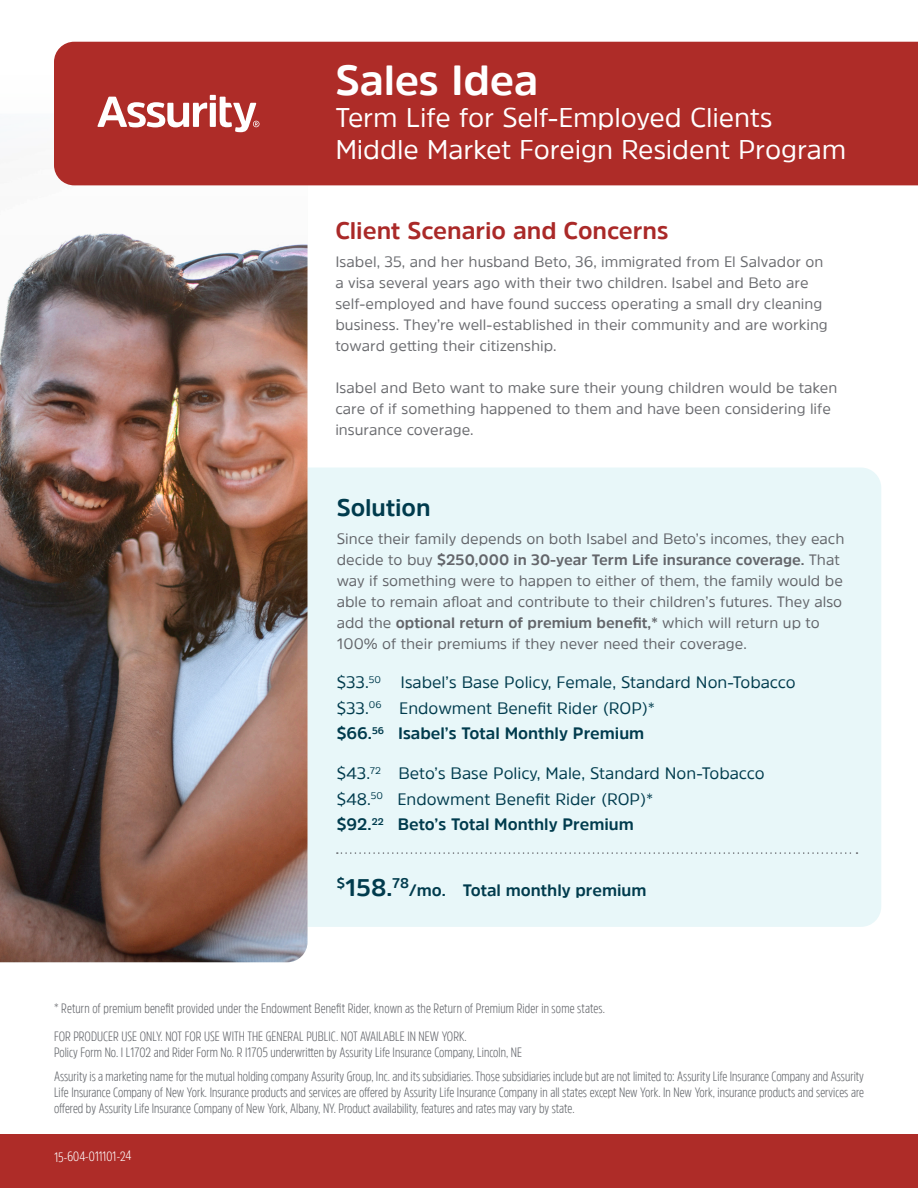
<style>
.page{position:relative;width:918px;height:1188px;background:#fff}
.page>*{position:absolute;margin:0;border:0;box-sizing:border-box;transform-origin:0 0}
.H2_-_28pt_Bold_30_pt_leading__red{font:700 42px "Amsi Pro";letter-spacing:-.005em;color:#fff}
.H2_-_28pt_Bold_30_pt_leading__red-2{font:27px "Amsi Pro";letter-spacing:-.005em;color:#fff}
.H5_16pt_18pt_leading__red{font:700 24px "Amsi Pro";color:#aa2928}
.H5_16pt_18pt_leading__dk_blue{font:700 24px "Amsi Pro";color:#003b4d}
.t1{font:16.5px "Amsi Pro";color:#003b4d}
.t2{font:700 16.5px "Amsi Pro";color:#003b4d}
.t3{font:15px/21px "Amsi Pro";color:#6b6c70}
.H5_16pt_18pt_leading__dk_blue-2{font:15px/21px "Amsi Pro";color:#63656a}
.t4{font:300 13.5px/16.2px "Amsi Pro Cond";color:#62656a;text-align:justify}
.Disclaimer_9pt_condensed_12pt_leading_ju{font:300 13.5px "Amsi Pro Cond";letter-spacing:.005em;color:#63656a}
.t5{font:300 13.5px "Amsi Pro Cond";color:#fff}
.s1{font-weight:700}
</style>
<div class="page">
<div style="left:0;top:1135px;width:918px;height:53px;background:#ae2c28"></div>
<div style="left:271px;top:468px;width:610px;height:459px;background:#e8f7f9;border-radius:20px"></div>
<img style="left:0;top:297px;width:308px;height:665px">
<svg style="left:9px;top:41px;width:299px;height:256px"></svg>
<div style="left:54px;top:42px;width:864px;height:143px;background:#ae2c28"></div>
<svg style="left:98px;top:95px;width:162px;height:37px"></svg>
<svg style="left:337px;top:852px;width:520px;height:2px"></svg>
<p class="H2_-_28pt_Bold_30_pt_leading__red" style="left:335px;top:51px;width:204px">Sales Idea</p>
<p class="H2_-_28pt_Bold_30_pt_leading__red-2" style="left:335px;top:99px;width:439px">Term Life for Self-Employed Clients</p>
<p class="H2_-_28pt_Bold_30_pt_leading__red-2" style="left:335px;top:131px;width:513px">Middle Market Foreign Resident Program</p>
<p class="H5_16pt_18pt_leading__red" style="left:335px;top:214px;width:335px">Client Scenario and Concerns</p>
<p class="t3" style="left:335px;top:251px;width:494px">Isabel, 35, and her husband Beto, 36, immigrated from El Salvador on a visa several years ago with their two children. Isabel and Beto are self-employed and have found success operating a small dry cleaning business. They’re well-established in their community and are working toward getting their citizenship.</p>
<p class="t3" style="left:335px;top:377px;width:504px">Isabel and Beto want to make sure their young children would be taken care of if something happened to them and have been considering life insurance coverage.</p>
<p class="H5_16pt_18pt_leading__dk_blue" style="left:337px;top:491px;width:95px">Solution</p>
<p class="H5_16pt_18pt_leading__dk_blue-2" style="left:337px;top:528px;width:509px">Since their family depends on both Isabel and Beto’s incomes, they each decide to buy <span class="s1">$250,000 in 30-year Term Life insurance coverage.</span> That way if something were to happen to either of them, the family would be able to remain afloat and contribute to their children’s futures. They also add the <span class="s1">optional return of premium benefit,*</span> which will return up to 100% of their premiums if they never need their coverage.</p>
<p class="t1" style="left:337px;top:671px;width:461px">$33.<sup>50</sup> Isabel’s Base Policy, Female, Standard Non-Tobacco</p>
<p class="t1" style="left:337px;top:697px;width:319px">$33.<sup>06</sup> Endowment Benefit Rider (ROP)*</p>
<p class="t2" style="left:337px;top:722px;width:309px">$66.<sup>56</sup> Isabel’s Total Monthly Premium</p>
<p class="t1" style="left:337px;top:762px;width:430px">$43.<sup>72</sup> Beto’s Base Policy, Male, Standard Non-Tobacco</p>
<p class="t1" style="left:337px;top:788px;width:318px">$48.<sup>50</sup> Endowment Benefit Rider (ROP)*</p>
<p class="t2" style="left:337px;top:813px;width:299px">$92.<sup>22</sup> Beto’s Total Monthly Premium</p>
<p class="H5_16pt_18pt_leading__dk_blue" style="left:337px;top:871px;width:74px"><sup>$</sup>158.<sup>78</sup></p>
<p class="t2" style="left:409px;top:879px;width:239px">/mo. Total monthly premium</p>
<p class="Disclaimer_9pt_condensed_12pt_leading_ju" style="left:54px;top:999px;width:553px">* Return of premium benefit provided under the Endowment Benefit Rider, known as the Return of Premium Rider in some states.</p>
<p class="Disclaimer_9pt_condensed_12pt_leading_ju" style="left:54px;top:1027px;width:414px">FOR PRODUCER USE ONLY. NOT FOR USE WITH THE GENERAL PUBLIC. NOT AVAILABLE IN NEW YORK.</p>
<p class="t4" style="left:54px;top:1044px;width:470px">Policy Form No. I L1702 and Rider Form No. R I1705 underwritten by Assurity Life Insurance Company, Lincoln, NE</p>
<p class="t4" style="left:54px;top:1067px;width:812px">Assurity is a marketing name for the mutual holding company Assurity Group, Inc. and its subsidiaries. Those subsidiaries include but are not limited to: Assurity Life Insurance Company and Assurity Life Insurance Company of New York. Insurance products and services are offered by Assurity Life Insurance Company in all states except New York. In New York, insurance products and services are offered by Assurity Life Insurance Company of New York, Albany, NY. Product availability, features and rates may vary by state.</p>
<p class="t5" style="left:54px;top:1148px;width:78px;rotate:-1deg">15-604-011101-24</p>
</div>
